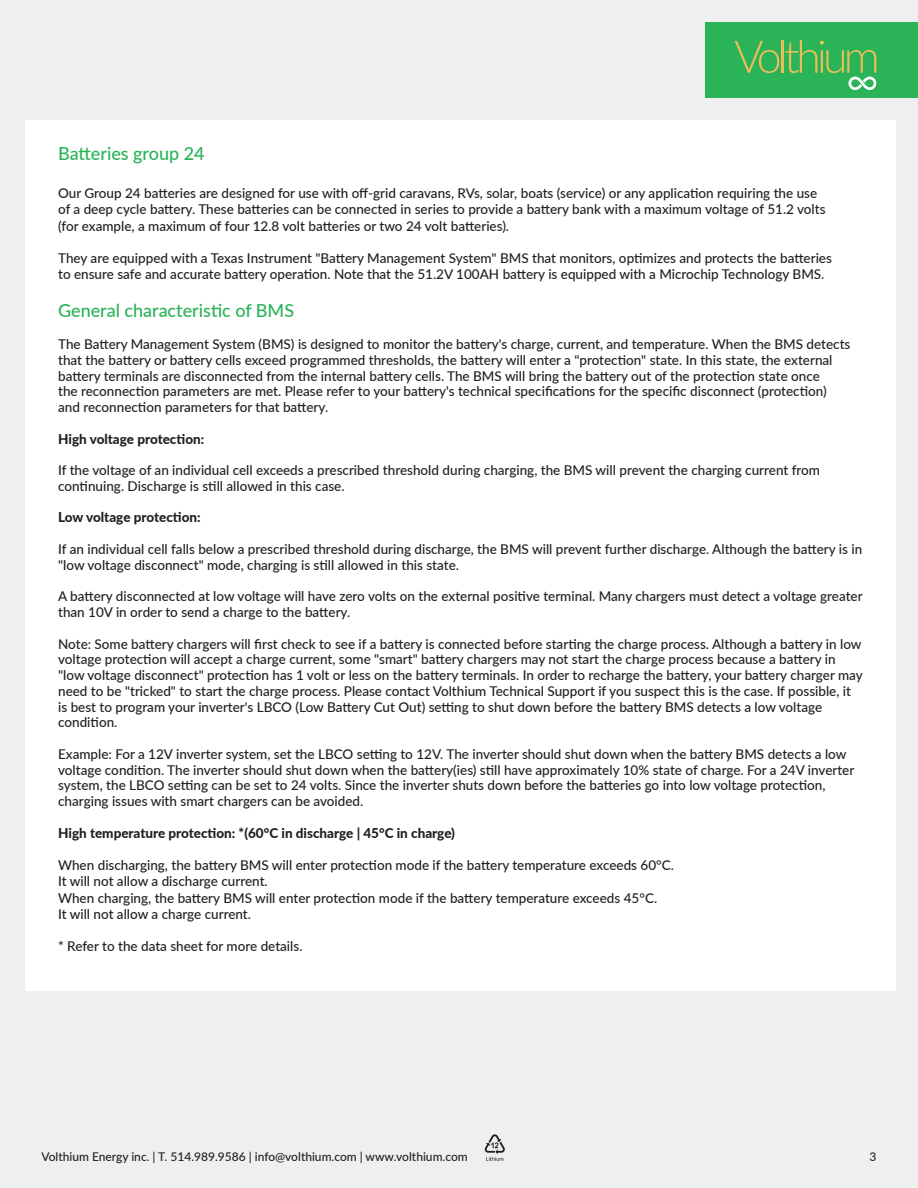
<style>
.page{position:relative;width:918px;height:1188px;background:#eef0ef}
.page>*{position:absolute;margin:0;border:0;box-sizing:border-box;transform-origin:0 0}
.t1{font:500 18px "Lato";color:#2ab357}
.t2{font:500 13.5px/15.8px "Lato";color:#231f20}
.t3{font:800 13.5px "Lato";color:#231f20}
.t4{font:500 12px "Lato";color:#231f20}
</style>
<div class="page">
<svg style="left:485px;top:1134px;width:20px;height:27px"></svg>
<div style="left:706px;top:22px;width:212px;height:75px;background:#2ab357"></div>
<svg style="left:735px;top:41px;width:44px;height:32px"></svg>
<hr style="left:782px;top:40px;width:2px;height:33px;background:#edbd57">
<svg style="left:785px;top:40px;width:92px;height:50px"></svg>
<div style="left:25px;top:120px;width:871px;height:871px;background:#fff"></div>
<h1 class="t1" style="left:58px;top:141px;width:148px">Batteries group 24</h1>
<p class="t2" style="left:58px;top:185px;width:769px;line-height:16.2px">Our Group 24 batteries are designed for use with off-grid caravans, RVs, solar, boats (service) or any application requiring the use of a deep cycle battery. These batteries can be connected in series to provide a battery bank with a maximum voltage of 51.2 volts (for example, a maximum of four 12.8 volt batteries or two 24 volt batteries).</p>
<p class="t2" style="left:58px;top:249px;width:775px;line-height:16.2px">They are equipped with a Texas Instrument "Battery Management System" BMS that monitors, optimizes and protects the batteries to ensure safe and accurate battery operation. Note that the 51.2V 100AH battery is equipped with a Microchip Technology BMS.</p>
<h1 class="t1" style="left:58px;top:298px;width:238px">General characteristic of BMS</h1>
<p class="t2" style="left:58px;top:336px;width:794px">The Battery Management System (BMS) is designed to monitor the battery's charge, current, and temperature. When the BMS detects that the battery or battery cells exceed programmed thresholds, the battery will enter a "protection" state. In this state, the external battery terminals are disconnected from the internal battery cells. The BMS will bring the battery out of the protection state once<br>the reconnection parameters are met. Please refer to your battery's technical specifications for the specific disconnect (protection) and reconnection parameters for that battery.</p>
<p class="t3" style="left:58px;top:429px;width:148px">High voltage protection:</p>
<p class="t2" style="left:58px;top:462px;width:763px">If the voltage of an individual cell exceeds a prescribed threshold during charging, the BMS will prevent the charging current from continuing. Discharge is still allowed in this case.</p>
<p class="t3" style="left:58px;top:507px;width:144px">Low voltage protection:</p>
<p class="t2" style="left:58px;top:541px;width:806px">If an individual cell falls below a prescribed threshold during discharge, the BMS will prevent further discharge. Although the battery is in "low voltage disconnect" mode, charging is still allowed in this state.</p>
<p class="t2" style="left:58px;top:588px;width:806px">A battery disconnected at low voltage will have zero volts on the external positive terminal. Many chargers must detect a voltage greater than 10V in order to send a charge to the battery.</p>
<p class="t2" style="left:58px;top:635px;width:806px">Note: Some battery chargers will first check to see if a battery is connected before starting the charge process. Although a battery in low voltage protection will accept a charge current, some "smart" battery chargers may not start the charge process because a battery in "low voltage disconnect" protection has 1 volt or less on the battery terminals. In order to recharge the battery, your battery charger may need to be "tricked" to start the charge process. Please contact Volthium Technical Support if you suspect this is the case. If possible, it is best to program your inverter's LBCO (Low Battery Cut Out) setting to shut down before the battery BMS detects a low voltage condition.</p>
<p class="t2" style="left:58px;top:746px;width:798px">Example: For a 12V inverter system, set the LBCO setting to 12V. The inverter should shut down when the battery BMS detects a low voltage condition. The inverter should shut down when the battery(ies) still have approximately 10% state of charge. For a 24V inverter system, the LBCO setting can be set to 24 volts. Since the inverter shuts down before the batteries go into low voltage protection, charging issues with smart chargers can be avoided.</p>
<p class="t3" style="left:58px;top:823px;width:398px">High temperature protection: *(60°C in discharge | 45°C in charge)</p>
<p class="t2" style="left:58px;top:857px;width:617px;line-height:16.2px">When discharging, the battery BMS will enter protection mode if the battery temperature exceeds 60°C.<br>It will not allow a discharge current.<br>When charging, the battery BMS will enter protection mode if the battery temperature exceeds 45°C.<br>It will not allow a charge current.</p>
<p class="t2" style="left:58px;top:938px;width:246px">* Refer to the data sheet for more details.</p>
<p class="t4" style="left:42px;top:1148px;width:428px">Volthium Energy inc. | T. 514.989.9586 | info@volthium.com | www.volthium.com</p>
<p class="t4" style="left:869px;top:1148px;width:8px">3</p>
</div>
